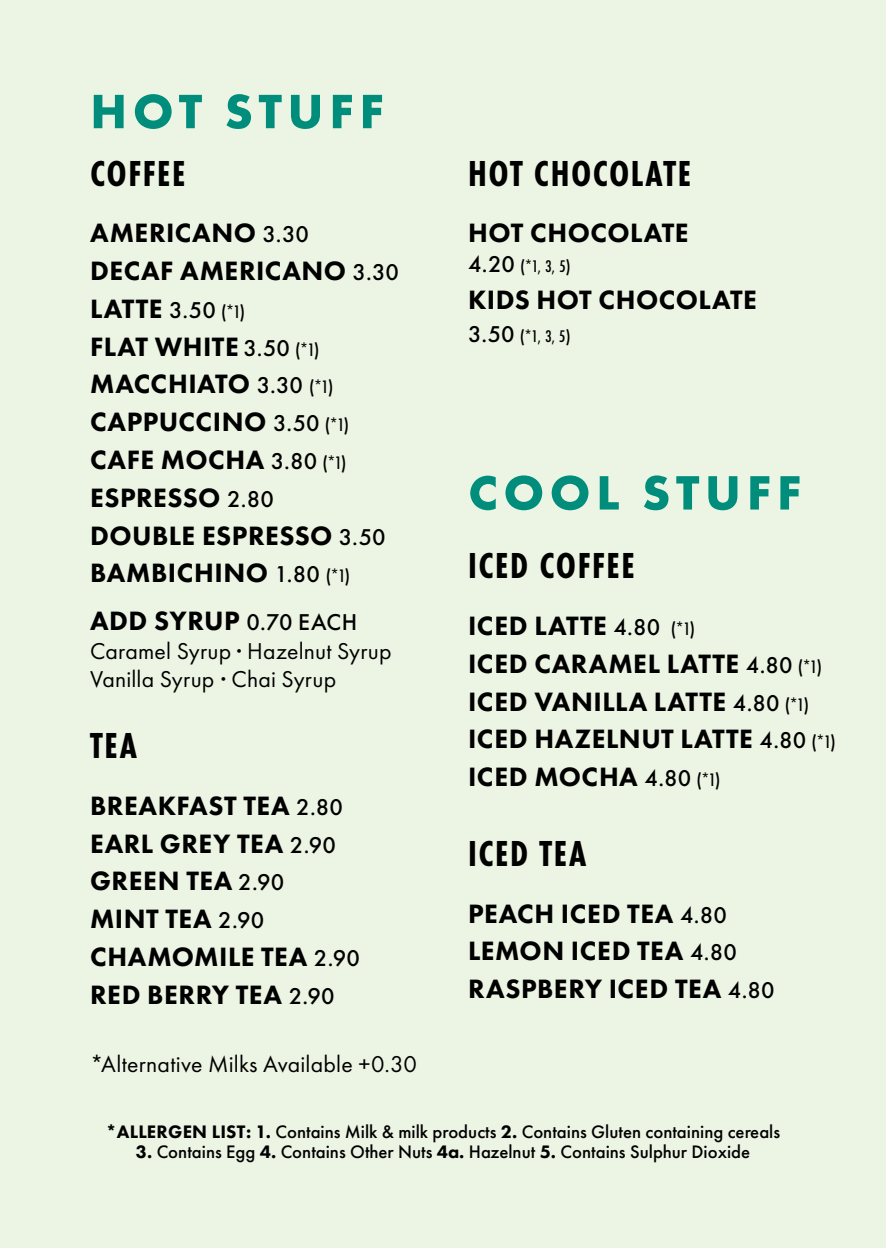
<style>
.page{position:relative;width:886px;height:1248px;background:#fff}
.page>*{position:absolute;margin:0;border:0;box-sizing:border-box;transform-origin:0 0}
.t1{font:700 50px "Futura PT";letter-spacing:.115em;color:#008d7c}
.t2{font:700 37.5px "Futura PT Cond";letter-spacing:.04em;color:#000}
.t3{font:800 27.5px/37.8px "Futura PT";letter-spacing:.015em;color:#000}
.t4{font:23.75px/28.8px "Futura PT";letter-spacing:.01em;color:#000}
.t5{font:500 18.75px "Futura PT";color:#000}
.t6{font:500 17.5px "Futura PT Cond";color:#000}
.s1{font-weight:500;font-size:23.75px}
.s2{font-family:"Futura PT Cond";font-weight:500;font-size:18.75px}
.s3{font-weight:500}
.s4{font-family:"Futura PT";font-size:23.75px}
.s5{font-weight:800}
</style>
<div class="page">
<div style="left:0;top:0;width:886px;height:1247px;background:#ecf5e4"></div>
<h1 class="t1" style="left:90px;top:79px;width:295px">HOT STUFF</h1>
<h2 class="t2" style="left:90px;top:151px;width:97px">COFFEE</h2>
<p class="t3" style="left:90px;top:214px;width:310px">AMERICANO <span class="s1">3.30<br></span>DECAF AMERICANO <span class="s1">3.30<br></span>LATTE <span class="s1">3.50</span> <span class="s2">(*1)<br></span>FLAT WHITE <span class="s1">3.50</span> <span class="s2">(*1)<br></span>MACCHIATO <span class="s1">3.30</span> <span class="s2">(*1)<br></span>CAPPUCCINO <span class="s1">3.50</span> <span class="s2">(*1)<br></span>CAFE MOCHA <span class="s1">3.80</span> <span class="s2">(*1)<br></span>ESPRESSO <span class="s1">2.80<br></span>DOUBLE ESPRESSO <span class="s1">3.50<br></span>BAMBICHINO <span class="s1">1.80</span> <span class="s2">(*1)</span></p>
<p class="t3" style="left:90px;top:601px;width:269px">ADD SYRUP <span class="s1">0.70 EACH</span></p>
<p class="t4" style="left:90px;top:636px;width:303px">Caramel Syrup <span class="s3">·</span> Hazelnut Syrup<br>Vanilla Syrup <span class="s3">·</span> Chai Syrup</p>
<h2 class="t2" style="left:90px;top:723px;width:48px">TEA</h2>
<p class="t3" style="left:90px;top:786px;width:271px">BREAKFAST TEA <span class="s1">2.80<br></span>EARL GREY TEA <span class="s1">2.90<br></span>GREEN TEA <span class="s1">2.90<br></span>MINT TEA <span class="s1">2.90<br></span>CHAMOMILE TEA <span class="s1">2.90<br></span>RED BERRY TEA <span class="s1">2.90</span></p>
<p class="t4" style="left:90px;top:1049px;width:329px">*Alternative Milks Available +0.30</p>
<h2 class="t2" style="left:468px;top:151px;width:225px">HOT CHOCOLATE</h2>
<p class="t3" style="left:468px;top:213px;width:222px">HOT CHOCOLATE</p>
<p class="t6" style="left:468px;top:255px;width:104px"><span class="s4">4.20</span> (*1, 3, 5)</p>
<p class="t3" style="left:468px;top:281px;width:290px">KIDS HOT CHOCOLATE</p>
<p class="t6" style="left:468px;top:326px;width:104px"><span class="s4">3.50</span> (*1, 3, 5)</p>
<h1 class="t1" style="left:468px;top:460px;width:334px">COOL STUFF</h1>
<h2 class="t2" style="left:468px;top:544px;width:168px">ICED COFFEE</h2>
<p class="t3" style="left:468px;top:606px;width:369px">ICED LATTE <span class="s1">4.80</span> <span class="s2">(*1)<br></span>ICED CARAMEL LATTE <span class="s1">4.80</span> <span class="s2">(*1)<br></span>ICED VANILLA LATTE <span class="s1">4.80</span> <span class="s2">(*1)<br></span>ICED HAZELNUT LATTE <span class="s1">4.80</span> <span class="s2">(*1)<br></span>ICED MOCHA <span class="s1">4.80</span> <span class="s2">(*1)</span></p>
<h2 class="t2" style="left:468px;top:831px;width:120px">ICED TEA</h2>
<p class="t3" style="left:468px;top:894px;width:308px">PEACH ICED TEA <span class="s1">4.80<br></span>LEMON ICED TEA <span class="s1">4.80<br></span>RASPBERY ICED TEA <span class="s1">4.80</span></p>
<p class="t5" style="left:106px;top:1120px;width:676px"><span class="s5">*ALLERGEN LIST: 1.</span> Contains Milk &amp; milk products <span class="s5">2.</span> Contains Gluten containing cereals</p>
<p class="t5" style="left:136px;top:1140px;width:616px"><span class="s5">3.</span> Contains Egg <span class="s5">4.</span> Contains Other Nuts <span class="s5">4a.</span> Hazelnut <span class="s5">5.</span> Contains Sulphur Dioxide</p>
</div>
